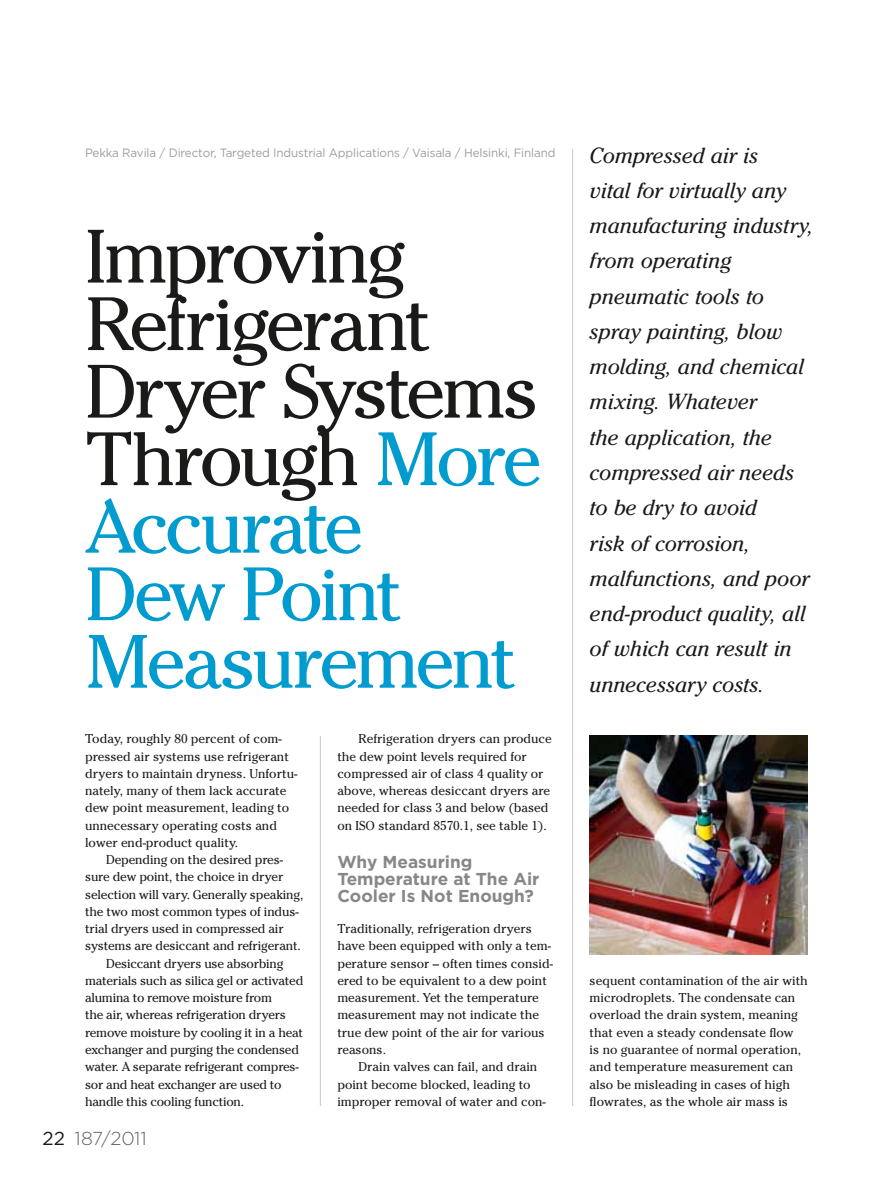
<style>
.page{position:relative;width:893px;height:1191px;background:#fff}
.page>*{position:absolute;margin:0;border:0;box-sizing:border-box;transform-origin:0 0}
.t1{font:75px/67.5px "Cheltenham Std";letter-spacing:-.05em;color:#1a1a18}
.t2{font:italic 21.75px/35.2px "Cheltenham Std";letter-spacing:-.005em;color:#1a1a18}
.t3{font:300 18.75px "Gotham";letter-spacing:-.01em;color:#636362}
.t4{font:700 17.25px/17.2px "Gotham";color:#878786}
.t5{font:12.75px/17.2px "Cheltenham Std";color:#1a1a18}
.t6{font:12.75px "Cheltenham Std";letter-spacing:-.02em;color:#1a1a18}
.t7{font:12px "Gotham";letter-spacing:-.01em;color:#9d9d9c}
.s1{color:#009bcf}
.s2{font-weight:400;color:#1a1a18}
</style>
<div class="page">
<hr style="left:572px;top:149px;width:1px;height:957px;background:#c6c6c6">
<hr style="left:320px;top:736px;width:1px;height:370px;background:#c6c6c6">
<img style="left:590px;top:736px;width:218px;height:218px">
<p class="t7" style="left:85px;top:145px;width:472px">Pekka Ravila / Director, Targeted Industrial Applications / Vaisala / Helsinki, Finland</p>
<h1 class="t1" style="left:85px;top:223px;width:457px">Improving<br>Refrigerant<br>Dryer Systems<br>Through <span class="s1">More<br>Accurate<br>Dew Point<br>Measurement</span></h1>
<p class="t5" style="left:85px;top:730px;width:214px">Today, roughly 80 percent of com&shy;pressed air systems use refrigerant dryers to maintain dryness. Unfortu&shy;nately, many of them lack accurate dew point measurement, leading to unnecessary operating costs and lower end-product quality.</p>
<p class="t5" style="left:106px;top:851px;width:178px">Depending on the desired pres-</p>
<p class="t5" style="left:85px;top:868px;width:200px">sure dew point, the choice in dryer</p>
<p class="t5" style="left:85px;top:885px;width:220px">selection will vary. Generally speaking,</p>
<p class="t5" style="left:85px;top:903px;width:215px">the two most common types of indus-</p>
<p class="t5" style="left:85px;top:920px;width:200px">trial dryers used in compressed air</p>
<p class="t5" style="left:85px;top:937px;width:217px">systems are desiccant and refrigerant.</p>
<p class="t6" style="left:106px;top:955px;width:179px">Desiccant dryers use absorbing</p>
<p class="t6" style="left:85px;top:973px;width:220px">materials such as silica gel or activated</p>
<p class="t6" style="left:85px;top:990px;width:189px">alumina to remove moisture from</p>
<p class="t6" style="left:85px;top:1007px;width:203px">the air, whereas refrigeration dryers</p>
<p class="t6" style="left:85px;top:1024px;width:220px">remove moisture by cooling it in a heat</p>
<p class="t6" style="left:85px;top:1042px;width:215px">exchanger and purging the condensed</p>
<p class="t6" style="left:85px;top:1059px;width:215px">water. A separate refrigerant compres-</p>
<p class="t6" style="left:85px;top:1076px;width:198px">sor and heat exchanger are used to</p>
<p class="t6" style="left:85px;top:1093px;width:161px">handle this cooling function.</p>
<h3 class="t3" style="left:43px;top:1126px;width:106px"><span class="s2">22</span> 187/2011</h3>
<p class="t5" style="left:337px;top:730px;width:216px;text-indent:21px">Refrigeration dryers can produce the dew point levels required for compressed air of class 4 quality or above, whereas desiccant dryers are needed for class 3 and below (based on ISO standard 8570.1, see table 1).</p>
<h3 class="t4" style="left:337px;top:853px;width:204px">Why Measuring<br>Temperature at The Air<br>Cooler Is Not Enough?</h3>
<p class="t5" style="left:337px;top:920px;width:217px">Traditionally, refrigeration dryers have been equipped with only a tem&shy;perature sensor – often times consid&shy;ered to be equivalent to a dew point measurement. Yet the temperature measurement may not indicate the true dew point of the air for various reasons.</p>
<p class="t5" style="left:337px;top:1058px;width:210px;text-indent:21px">Drain valves can fail, and drain point become blocked, leading to improper removal of water and con-</p>
<p class="t2" style="left:590px;top:137px;width:225px">Compressed air is<br>vital for virtually any manufacturing industry, from operating pneumatic tools to spray painting, blow molding, and chemical mixing. Whatever<br>the application, the compressed air needs to be dry to avoid<br>risk of corrosion, malfunctions, and poor end-product quality, all of which can result in unnecessary costs.</p>
<p class="t5" style="left:590px;top:972px;width:220px">sequent contamination of the air with microdroplets. The condensate can overload the drain system, meaning that even a steady condensate flow<br>is no guarantee of normal operation, and temperature measurement can also be misleading in cases of high flowrates, as the whole air mass is</p>
</div>
